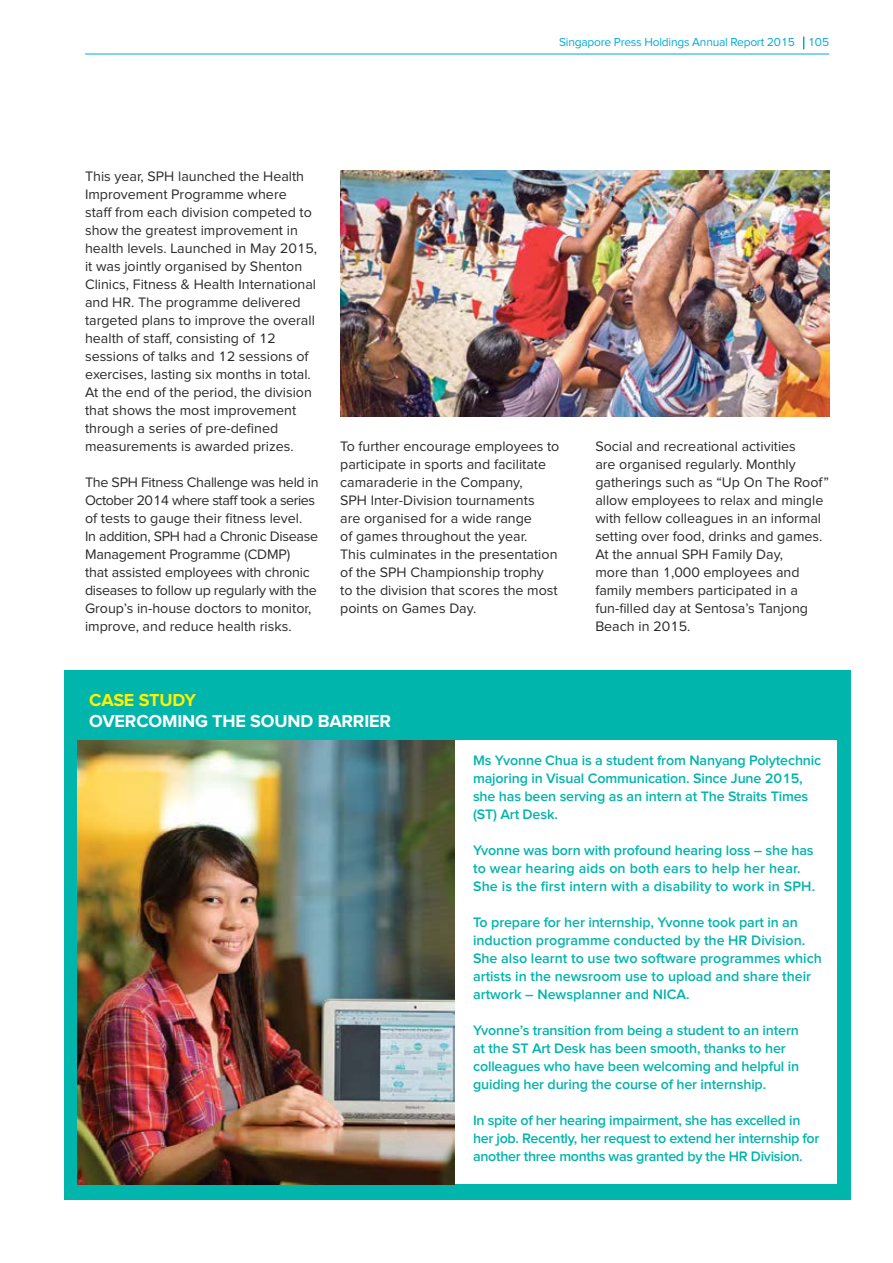
<style>
.page{position:relative;width:893px;height:1263px;background:#fff}
.page>*{position:absolute;margin:0;border:0;box-sizing:border-box;transform-origin:0 0}
.t1{font:700 18px/21px "Proxima Nova";letter-spacing:-.01em;color:#fff}
.t2{font:14.25px/18px "Proxima Nova";color:#2b292a}
.t3{font:600 14.25px/18px "Proxima Nova";letter-spacing:-.01em;color:#00b5ac}
.t4{font:600 14.25px/18px "Proxima Nova";letter-spacing:.01em;color:#00b5ac}
.t5{font:12px "Proxima Nova";letter-spacing:-.02em;color:#00acd5}
.s1{color:#fff101}
</style>
<div class="page">
<hr style="left:85px;top:54px;width:744px;height:1px;background:#00acd5">
<svg style="left:803px;top:37px;width:1px;height:12px"></svg>
<div style="left:64px;top:670px;width:786px;height:529px;background:#00b5ac"></div>
<div style="left:78px;top:740px;width:758px;height:444px;background:#fff"></div>
<img style="left:78px;top:740px;width:376px;height:444px">
<img style="left:340px;top:170px;width:489px;height:247px">
<p class="t5" style="left:559px;top:36px;width:271px">Singapore Press Holdings Annual Report 2015 105</p>
<p class="t2" style="left:85px;top:168px;width:234px">This year, SPH launched the Health Improvement Programme where staff from each division competed to show the greatest improvement in health levels. Launched in May 2015, it was jointly organised by Shenton Clinics, Fitness &amp; Health International and HR. The programme delivered targeted plans to improve the overall health of staff, consisting of 12 sessions of talks and 12 sessions of exercises, lasting six months in total.<br>At the end of the period, the division that shows the most improvement through a series of pre-defined measurements is awarded prizes.</p>
<p class="t2" style="left:85px;top:474px;width:235px">The SPH Fitness Challenge was held in October 2014 where staff took a series of tests to gauge their fitness level.<br>In addition, SPH had a Chronic Disease Management Programme (CDMP)<br>that assisted employees with chronic diseases to follow up regularly with the Group’s in-house doctors to monitor, improve, and reduce health risks.</p>
<p class="t2" style="left:340px;top:438px;width:221px">To further encourage employees to participate in sports and facilitate camaraderie in the Company,<br>SPH Inter-Division tournaments<br>are organised for a wide range<br>of games throughout the year.<br>This culminates in the presentation of the SPH Championship trophy to the division that scores the most points on Games Day.</p>
<p class="t2" style="left:595px;top:438px;width:235px">Social and recreational activities<br>are organised regularly. Monthly gatherings such as “Up On The Roof” allow employees to relax and mingle with fellow colleagues in an informal setting over food, drinks and games.<br>At the annual SPH Family Day,<br>more than 1,000 employees and family members participated in a fun-filled day at Sentosa’s Tanjong<br>Beach in 2015.</p>
<p class="t1" style="left:89px;top:690px;width:303px"><span class="s1">CASE STUDY<br></span>OVERCOMING THE SOUND BARRIER</p>
<p class="t3" style="left:473px;top:752px;width:350px">Ms Yvonne Chua is a student from Nanyang Polytechnic majoring in Visual Communication. Since June 2015, she has been serving as an intern at The Straits Times (ST) Art Desk.</p>
<p class="t4" style="left:473px;top:842px;width:344px">Yvonne was born with profound hearing loss – she has to wear hearing aids on both ears to help her hear.<br>She is the first intern with a disability to work in SPH.</p>
<p class="t3" style="left:473px;top:914px;width:350px">To prepare for her internship, Yvonne took part in an induction programme conducted by the HR Division.<br>She also learnt to use two software programmes which artists in the newsroom use to upload and share their artwork – Newsplanner and NICA.</p>
<p class="t3" style="left:473px;top:1022px;width:328px">Yvonne’s transition from being a student to an intern at the ST Art Desk has been smooth, thanks to her colleagues who have been welcoming and helpful in guiding her during the course of her internship.</p>
<p class="t3" style="left:473px;top:1112px;width:348px">In spite of her hearing impairment, she has excelled in her job. Recently, her request to extend her internship for another three months was granted by the HR Division.</p>
</div>
